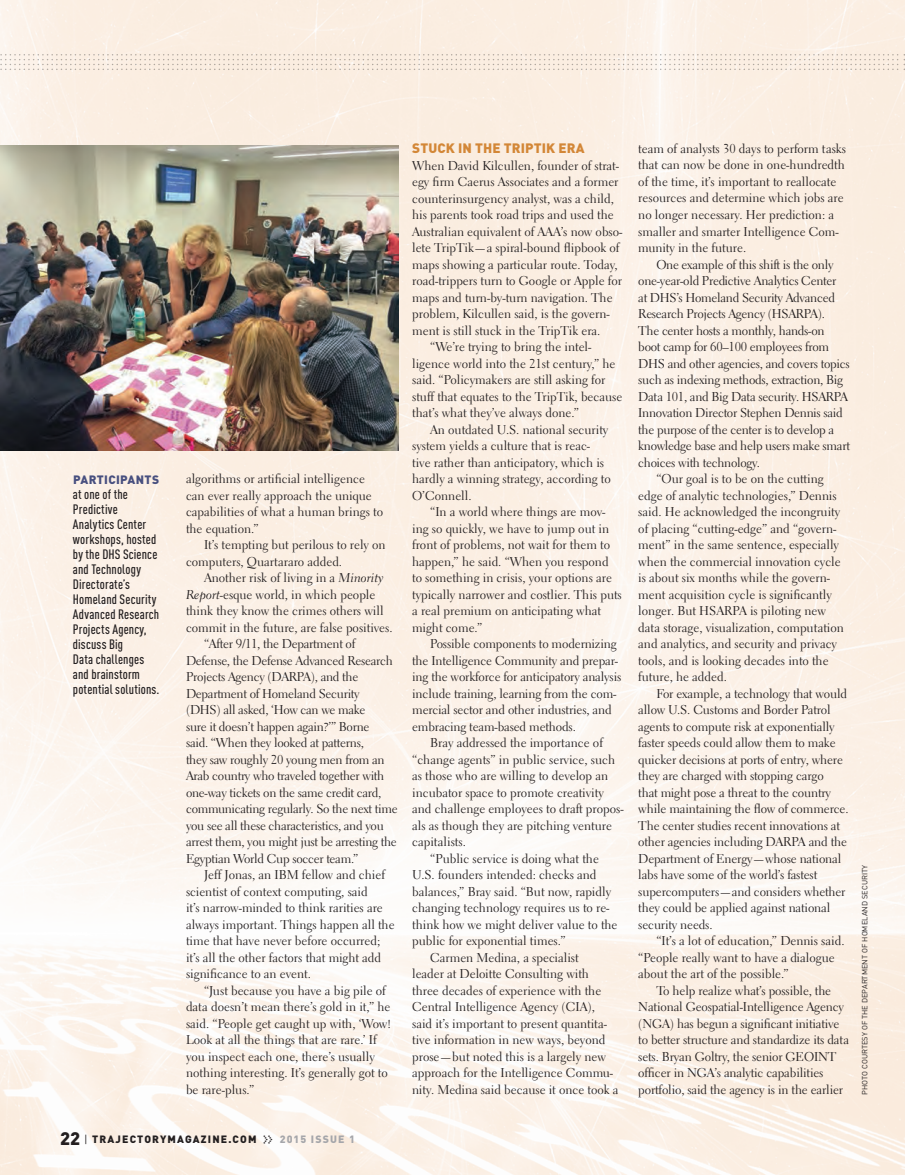
<style>
.page{position:relative;width:905px;height:1175px;background:#fff}
.page>*{position:absolute;margin:0;border:0;box-sizing:border-box;transform-origin:0 0}
._05_photo_caption_AL{font:500 condensed 13.5px/15px "DINOT";letter-spacing:.015em;color:#231f20}
._01_body_subhead_TRJ{font:900 13.5px "DINOT";letter-spacing:.01em;color:#d38737}
._01_body_indent_TRJ{font:12.75px/16.5px "Electra LT Std";color:#231f20}
._01_body_indent_TRJ-2{font:12.75px/16.5px "Electra LT Std";letter-spacing:-.02em;color:#231f20}
._01_body_no_indent_T{font:12.75px/16.5px "Electra LT Std";color:#231f20}
._05_photo_caption_AL-2{font:900 12px "DINOT";letter-spacing:.025em;color:#474f7f}
.t1{font:900 10.5px "DINOT";letter-spacing:.11em;color:#231f20}
._09_photo_credit_TRJ{font:7.5px "DINOT";letter-spacing:.01em;color:#231f20}
.s1{font-family:"Electra LT Std Cursive"}
.s2{font-size:18px}
.s3{font-family:"Eurostile LT Std";font-weight:400;font-stretch:condensed;font-size:12.75px}
.s4{font-family:"Meta Bold Caps Expert";font-weight:400;font-size:9px}
.s5{color:#a5a6aa}
</style>
<div class="page">
<img style="left:0;top:0;width:904px;height:1174px">
<svg style="left:0;top:54px;width:905px;height:16px;background:#f4e8dc"></svg>
<img style="left:0;top:146px;width:399px;height:304px">
<p class="_01_body_indent_TRJ" style="left:186px;top:470px;width:198px">algorithms or artificial intelligence can ever really approach the unique capabilities of what a human brings to the equation.”</p>
<p class="_01_body_indent_TRJ" style="left:186px;top:536px;width:201px;text-indent:18px">It’s tempting but perilous to rely on computers, Quartararo added.</p>
<p class="_01_body_indent_TRJ" style="left:186px;top:569px;width:208px;text-indent:18px">Another risk of living in a <span class="s1">Minority Report</span>-esque world, in which people think they know the crimes others will commit in the future, are false positives.</p>
<p class="_01_body_indent_TRJ-2" style="left:186px;top:635px;width:213px;text-indent:18px">“After 9/11, the Department of Defense, the Defense Advanced Research Projects Agency (DARPA), and the Department of Homeland Security<br>(DHS) all asked, ‘How can we make<br>sure it doesn’t happen again?’” Borne<br>said. “When they looked at patterns,<br>they saw roughly 20 young men from an Arab country who traveled together with one-way tickets on the same credit card, communicating regularly. So the next time you see all these characteristics, and you arrest them, you might just be arresting the Egyptian World Cup soccer team.”</p>
<p class="_01_body_indent_TRJ" style="left:186px;top:866px;width:210px;text-indent:18px">Jeff Jonas, an IBM fellow and chief scientist of context computing, said<br>it’s narrow-minded to think rarities are always important. Things happen all the time that have never before occurred; it’s all the other factors that might add significance to an event.</p>
<p class="_01_body_indent_TRJ" style="left:186px;top:982px;width:206px;text-indent:18px">“Just because you have a big pile of data doesn’t mean there’s gold in it,” he said. “People get caught up with, ‘Wow!<br>Look at all the things that are rare.’ If you inspect each one, there’s usually nothing interesting. It’s generally got to be rare-plus.”</p>
<p class="t1" style="left:60px;top:1132px;width:296px"><span class="s2">22</span> <span class="s3">|</span> TRAJECTORYMAGAZINE.COM <span class="s4">ll</span> <span class="s5">2015 ISSUE 1</span></p>
<p class="_05_photo_caption_AL-2" style="left:73px;top:472px;width:88px">PARTICIPANTS</p>
<p class="_05_photo_caption_AL" style="left:73px;top:487px;width:88px">at one of the<br>Predictive<br>Analytics Center workshops, hosted by the DHS Science and Technology<br>Directorate’s<br>Homeland Security<br>Advanced Research<br>Projects Agency, discuss Big<br>Data challenges and brainstorm potential solutions.</p>
<p class="_01_body_subhead_TRJ" style="left:412px;top:139px;width:174px">STUCK IN THE TRIPTIK ERA</p>
<p class="_01_body_no_indent_T" style="left:412px;top:157px;width:212px">When David Kilcullen, founder of strat&shy;egy firm Caerus Associates and a former counterinsurgency analyst, was a child, his parents took road trips and used the Australian equivalent of AAA’s now obso&shy;lete TripTik—a spiral-bound flipbook of maps showing a particular route. Today, road-trippers turn to Google or Apple for maps and turn-by-turn navigation. The problem, Kilcullen said, is the govern&shy;ment is still stuck in the TripTik era.</p>
<p class="_01_body_indent_TRJ" style="left:412px;top:338px;width:212px;text-indent:18px">“We’re trying to bring the intel&shy;ligence world into the 21st century,” he said. “Policymakers are still asking for stuff that equates to the TripTik, because that’s what they’ve always done.”</p>
<p class="_01_body_indent_TRJ" style="left:412px;top:421px;width:200px;text-indent:18px">An outdated U.S. national security system yields a culture that is reac&shy;tive rather than anticipatory, which is hardly a winning strategy, according to<br>O’Connell.</p>
<p class="_01_body_indent_TRJ" style="left:412px;top:503px;width:211px;text-indent:18px">“In a world where things are mov&shy;ing so quickly, we have to jump out in front of problems, not wait for them to happen,” he said. “When you respond<br>to something in crisis, your options are typically narrower and costlier. This puts a real premium on anticipating what might come.”</p>
<p class="_01_body_indent_TRJ" style="left:412px;top:635px;width:211px;text-indent:18px">Possible components to modernizing the Intelligence Community and prepar&shy;ing the workforce for anticipatory analysis include training, learning from the com&shy;mercial sector and other industries, and embracing team-based methods.</p>
<p class="_01_body_indent_TRJ" style="left:412px;top:734px;width:213px;text-indent:18px">Bray addressed the importance of “change agents” in public service, such as those who are willing to develop an incubator space to promote creativity and challenge employees to draft propos&shy;als as though they are pitching venture capitalists.</p>
<p class="_01_body_indent_TRJ" style="left:412px;top:850px;width:207px;text-indent:18px">“Public service is doing what the U.S. founders intended: checks and balances,” Bray said. “But now, rapidly changing technology requires us to re&shy;think how we might deliver value to the public for exponential times.”</p>
<p class="_01_body_indent_TRJ" style="left:412px;top:949px;width:208px;text-indent:18px">Carmen Medina, a specialist<br>leader at Deloitte Consulting with three decades of experience with the Central Intelligence Agency (CIA),<br>said it’s important to present quantita&shy;tive information in new ways, beyond prose—but noted this is a largely new approach for the Intelligence Commu&shy;nity. Medina said because it once took a</p>
<p class="_01_body_indent_TRJ" style="left:638px;top:140px;width:209px">team of analysts 30 days to perform tasks that can now be done in one-hundredth of the time, it’s important to reallocate resources and determine which jobs are no longer necessary. Her prediction: a smaller and smarter Intelligence Com&shy;munity in the future.</p>
<p class="_01_body_indent_TRJ-2" style="left:638px;top:256px;width:213px;text-indent:18px">One example of this shift is the only one-year-old Predictive Analytics Center<br>at DHS’s Homeland Security Advanced Research Projects Agency (HSARPA).<br>The center hosts a monthly, hands-on<br>boot camp for 60–100 employees from DHS and other agencies, and covers topics such as indexing methods, extraction, Big Data 101, and Big Data security. HSARPA Innovation Director Stephen Dennis said the purpose of the center is to develop a knowledge base and help users make smart choices with technology.</p>
<p class="_01_body_indent_TRJ" style="left:638px;top:470px;width:207px;text-indent:18px">“Our goal is to be on the cutting edge of analytic technologies,” Dennis said. He acknowledged the incongruity of placing “cutting-edge” and “govern&shy;ment” in the same sentence, especially when the commercial innovation cycle is about six months while the govern&shy;ment acquisition cycle is significantly longer. But HSARPA is piloting new data storage, visualization, computation and analytics, and security and privacy tools, and is looking decades into the future, he added.</p>
<p class="_01_body_indent_TRJ" style="left:638px;top:685px;width:212px;text-indent:18px">For example, a technology that would allow U.S. Customs and Border Patrol agents to compute risk at exponentially faster speeds could allow them to make quicker decisions at ports of entry, where they are charged with stopping cargo<br>that might pose a threat to the country while maintaining the flow of commerce.<br>The center studies recent innovations at other agencies including DARPA and the Department of Energy—whose national labs have some of the world’s fastest supercomputers—and considers whether they could be applied against national security needs.</p>
<p class="_01_body_indent_TRJ" style="left:638px;top:932px;width:208px;text-indent:18px">“It’s a lot of education,” Dennis said. “People really want to have a dialogue about the art of the possible.”</p>
<p class="_01_body_indent_TRJ" style="left:638px;top:982px;width:212px;text-indent:18px">To help realize what’s possible, the National Geospatial-Intelligence Agency (NGA) has begun a significant initiative to better structure and standardize its data sets. Bryan Goltry, the senior GEOINT officer in NGA’s analytic capabilities portfolio, said the agency is in the earlier</p>
<p class="_09_photo_credit_TRJ" style="left:860px;top:1094px;width:232px;rotate:-90deg">PHOTO COURTESY OF THE DEPARTMENT OF HOMELAND SECURITY</p>
</div>
